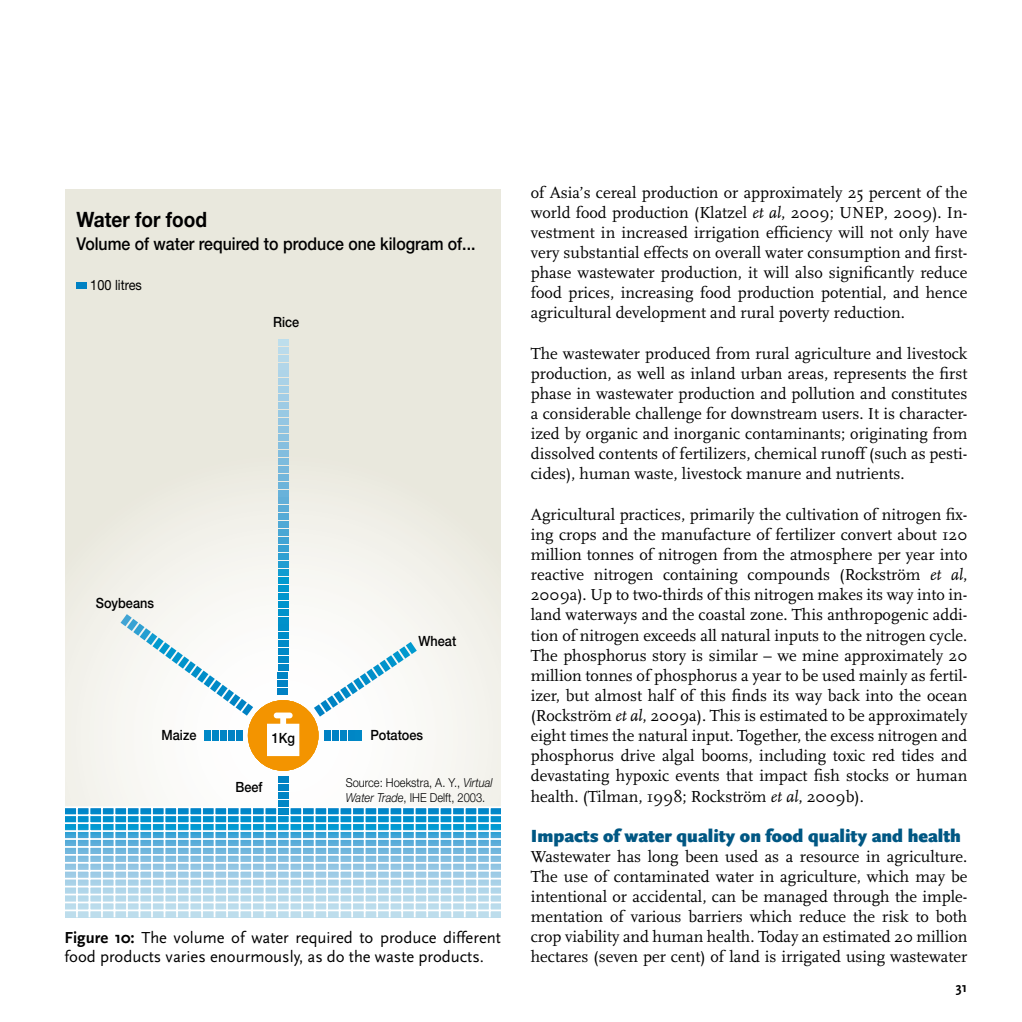
<style>
.page{position:relative;width:1022px;height:1022px;background:#fff}
.page>*{position:absolute;margin:0;border:0;box-sizing:border-box;transform-origin:0 0}
.t1{font:700 21.18px "Helvetica Neue LT Pro";color:#000;scale:.9 1}
.t2{font:900 18.38px "Scala Sans";color:#005783}
.t3{font:500 17.68px "Helvetica Neue LT Pro";color:#000;scale:.9 1}
.t4{font:16.62px/20.1px "Scala";color:#000;text-align:justify}
.t5{font:16.62px/19.2px "Scala Sans";color:#000}
.t6{font:500 14.17px "Helvetica Neue LT Pro";color:#000;scale:.9 1}
.t7{font:14.17px "Helvetica Neue LT Pro";color:#000;scale:.9 1}
.t8{font:700 14px "Scala Sans";color:#000}
.t9{font:300 12.42px/14.9px "Helvetica Neue LT Pro";color:#000;scale:.9 1}
.s1{font-style:italic}
.s2{font-weight:700}
</style>
<div class="page">
<div style="left:65px;top:190px;width:435px;height:617px;background:linear-gradient(to bottom,#e5e4d7,#f8f7f3)"></div>
<svg style="left:65px;top:808px;width:435px;height:109px;background:#7bbfe0"></svg>
<hr style="left:64px;top:909px;width:437px;height:2px;background:#fff">
<hr style="left:64px;top:901px;width:437px;height:2px;background:#fff">
<hr style="left:64px;top:894px;width:437px;height:1px;background:#fff">
<hr style="left:64px;top:886px;width:437px;height:1px;background:#fff">
<hr style="left:64px;top:878px;width:437px;height:1px;background:#fff">
<hr style="left:64px;top:870px;width:437px;height:2px;background:#fff">
<hr style="left:64px;top:862px;width:437px;height:2px;background:#fff">
<hr style="left:64px;top:854px;width:437px;height:2px;background:#fff">
<hr style="left:64px;top:846px;width:437px;height:2px;background:#fff">
<hr style="left:64px;top:838px;width:437px;height:2px;background:#fff">
<hr style="left:64px;top:830px;width:437px;height:2px;background:#fff">
<hr style="left:64px;top:822px;width:437px;height:2px;background:#fff">
<hr style="left:64px;top:814px;width:437px;height:2px;background:#fff">
<hr style="left:64px;top:806px;width:437px;height:2px;background:#fff">
<hr style="left:76px;top:807px;width:2px;height:110px;background:#fff">
<hr style="left:89px;top:807px;width:1px;height:110px;background:#fff">
<hr style="left:101px;top:807px;width:2px;height:110px;background:#fff">
<hr style="left:114px;top:807px;width:1px;height:110px;background:#fff">
<hr style="left:126px;top:807px;width:2px;height:110px;background:#fff">
<hr style="left:139px;top:807px;width:1px;height:110px;background:#fff">
<hr style="left:151px;top:807px;width:2px;height:110px;background:#fff">
<hr style="left:164px;top:807px;width:1px;height:110px;background:#fff">
<hr style="left:176px;top:807px;width:2px;height:110px;background:#fff">
<hr style="left:189px;top:807px;width:1px;height:110px;background:#fff">
<hr style="left:201px;top:807px;width:2px;height:110px;background:#fff">
<hr style="left:214px;top:807px;width:1px;height:110px;background:#fff">
<hr style="left:226px;top:807px;width:2px;height:110px;background:#fff">
<hr style="left:239px;top:807px;width:1px;height:110px;background:#fff">
<hr style="left:251px;top:807px;width:2px;height:110px;background:#fff">
<hr style="left:264px;top:807px;width:1px;height:110px;background:#fff">
<hr style="left:276px;top:807px;width:2px;height:110px;background:#fff">
<hr style="left:289px;top:807px;width:1px;height:110px;background:#fff">
<hr style="left:301px;top:807px;width:2px;height:110px;background:#fff">
<hr style="left:314px;top:807px;width:1px;height:110px;background:#fff">
<hr style="left:326px;top:807px;width:2px;height:110px;background:#fff">
<hr style="left:339px;top:807px;width:1px;height:110px;background:#fff">
<hr style="left:351px;top:807px;width:2px;height:110px;background:#fff">
<hr style="left:364px;top:807px;width:2px;height:110px;background:#fff">
<hr style="left:376px;top:807px;width:2px;height:110px;background:#fff">
<hr style="left:389px;top:807px;width:2px;height:110px;background:#fff">
<hr style="left:401px;top:807px;width:2px;height:110px;background:#fff">
<hr style="left:414px;top:807px;width:2px;height:110px;background:#fff">
<hr style="left:426px;top:807px;width:2px;height:110px;background:#fff">
<hr style="left:439px;top:807px;width:2px;height:110px;background:#fff">
<hr style="left:451px;top:807px;width:2px;height:110px;background:#fff">
<hr style="left:464px;top:807px;width:2px;height:110px;background:#fff">
<hr style="left:476px;top:807px;width:2px;height:110px;background:#fff">
<hr style="left:489px;top:807px;width:2px;height:110px;background:#fff">
<div style="left:278px;top:609px;width:10px;height:6px;background:#0093cb"></div>
<div style="left:278px;top:601px;width:10px;height:6px;background:#0094cc"></div>
<div style="left:278px;top:593px;width:10px;height:6px;background:#0096cd"></div>
<div style="left:278px;top:585px;width:10px;height:6px;background:#0098ce"></div>
<div style="left:278px;top:577px;width:10px;height:6px;background:#009acf"></div>
<div style="left:278px;top:569px;width:10px;height:6px;background:#119cd0"></div>
<div style="left:278px;top:561px;width:10px;height:6px;background:#239ed1"></div>
<div style="left:278px;top:553px;width:10px;height:6px;background:#2fa0d2"></div>
<div style="left:278px;top:546px;width:10px;height:6px;background:#39a2d3"></div>
<div style="left:278px;top:538px;width:10px;height:6px;background:#41a4d4"></div>
<div style="left:278px;top:530px;width:10px;height:6px;background:#49a7d4"></div>
<div style="left:278px;top:522px;width:10px;height:6px;background:#50a9d5"></div>
<div style="left:278px;top:514px;width:10px;height:6px;background:#56abd6"></div>
<div style="left:278px;top:506px;width:10px;height:6px;background:#5cadd7"></div>
<div style="left:278px;top:498px;width:11px;height:6px;background:#62afd8"></div>
<div style="left:278px;top:490px;width:11px;height:6px;background:#68b2da"></div>
<div style="left:278px;top:482px;width:11px;height:6px;background:#6db4da"></div>
<div style="left:278px;top:474px;width:11px;height:6px;background:#72b6db"></div>
<div style="left:278px;top:466px;width:11px;height:6px;background:#78b8dc"></div>
<div style="left:278px;top:458px;width:11px;height:6px;background:#7cbbdd"></div>
<div style="left:278px;top:450px;width:11px;height:6px;background:#82bdde"></div>
<div style="left:278px;top:442px;width:11px;height:6px;background:#86bfdf"></div>
<div style="left:278px;top:434px;width:11px;height:6px;background:#8bc2e0"></div>
<div style="left:278px;top:426px;width:11px;height:7px;background:#90c4e1"></div>
<div style="left:278px;top:419px;width:11px;height:6px;background:#94c6e2"></div>
<div style="left:278px;top:411px;width:11px;height:6px;background:#98c9e3"></div>
<div style="left:278px;top:403px;width:11px;height:6px;background:#9dcbe4"></div>
<div style="left:278px;top:395px;width:11px;height:6px;background:#a1cde6"></div>
<div style="left:278px;top:387px;width:11px;height:6px;background:#a5d0e7"></div>
<div style="left:278px;top:379px;width:11px;height:6px;background:#aad2e7"></div>
<div style="left:278px;top:371px;width:11px;height:6px;background:#aed4e8"></div>
<div style="left:278px;top:363px;width:11px;height:6px;background:#b2d6e9"></div>
<div style="left:278px;top:355px;width:11px;height:6px;background:#b6d9ea"></div>
<div style="left:278px;top:347px;width:11px;height:6px;background:#badbeb"></div>
<div style="left:278px;top:339px;width:11px;height:6px;background:#bddeec"></div>
<div style="left:278px;top:776px;width:11px;height:6px;background:#0081c3"></div>
<div style="left:278px;top:784px;width:11px;height:6px;background:#0082c4"></div>
<div style="left:278px;top:792px;width:11px;height:6px;background:#0084c4"></div>
<div style="left:278px;top:800px;width:11px;height:6px;background:#0086c5"></div>
<div style="left:278px;top:808px;width:11px;height:6px;background:#0088c6"></div>
<svg style="left:121px;top:614px;width:296px;height:157px"></svg>
<div style="left:77px;top:283px;width:10px;height:6px;background:#0081c3"></div>
<p class="t1" style="left:77px;top:206px;width:147px">Water for food</p>
<p class="t3" style="left:77px;top:233px;width:445px">Volume of water required to produce one kilogram of...</p>
<p class="t7" style="left:90px;top:276px;width:59px">100 litres</p>
<p class="t6" style="left:273px;top:314px;width:31px">Rice</p>
<p class="t6" style="left:96px;top:594px;width:66px">Soybeans</p>
<p class="t6" style="left:162px;top:726px;width:40px">Maize</p>
<p class="t6" style="left:272px;top:730px;width:27px">1Kg</p>
<p class="t6" style="left:236px;top:778px;width:32px">Beef</p>
<p class="t6" style="left:419px;top:632px;width:43px">Wheat</p>
<p class="t6" style="left:370px;top:726px;width:60px">Potatoes</p>
<p class="t9" style="left:346px;top:775px;width:165px">Source: Hoekstra, A. Y., <span class="s1">Virtual<br>Water Trade</span>, IHE Delft, 2003.</p>
<p class="t5" style="left:64px;top:928px;width:438px"><span class="s2">Figure 10:</span> The volume of water required to produce different food products varies enourmously, as do the waste products.</p>
<p class="t4" style="left:531px;top:182px;width:438px">of Asia’s cereal production or approximately 25 percent of the world food production (Klatzel <span class="s1">et al</span>, 2009; UNEP, 2009). In&shy;vestment in increased irrigation efficiency will not only have very substantial effects on overall water consumption and first&shy;phase wastewater production, it will also significantly reduce food prices, increasing food production potential, and hence agricultural development and rural poverty reduction.</p>
<p class="t4" style="left:531px;top:343px;width:438px">The wastewater produced from rural agriculture and livestock production, as well as inland urban areas, represents the first phase in wastewater production and pollution and constitutes a considerable challenge for downstream users. It is character&shy;ized by organic and inorganic contaminants; originating from dissolved contents of fertilizers, chemical runoff (such as pesti&shy;cides), human waste, livestock manure and nutrients.</p>
<p class="t4" style="left:531px;top:505px;width:438px">Agricultural practices, primarily the cultivation of nitrogen fix&shy;ing crops and the manufacture of fertilizer convert about 120 million tonnes of nitrogen from the atmosphere per year into reactive nitrogen containing compounds (Rockström <span class="s1">et al</span>, 2009a). Up to two-thirds of this nitrogen makes its way into in&shy;land waterways and the coastal zone. This anthropogenic addi&shy;tion of nitrogen exceeds all natural inputs to the nitrogen cycle.<br>The phosphorus story is similar – we mine approximately 20 million tonnes of phosphorus a year to be used mainly as fertil&shy;izer, but almost half of this finds its way back into the ocean (Rockström <span class="s1">et al</span>, 2009a). This is estimated to be approximately eight times the natural input. Together, the excess nitrogen and phosphorus drive algal booms, including toxic red tides and devastating hypoxic events that impact fish stocks or human health. (Tilman, 1998; Rockström <span class="s1">et al</span>, 2009b).</p>
<p class="t2" style="left:531px;top:826px;width:432px">Impacts of water quality on food quality and health</p>
<p class="t4" style="left:531px;top:847px;width:438px">Wastewater has long been used as a resource in agriculture.<br>The use of contaminated water in agriculture, which may be intentional or accidental, can be managed through the imple&shy;mentation of various barriers which reduce the risk to both crop viability and human health. Today an estimated 20 million hectares (seven per cent) of land is irrigated using wastewater</p>
<p class="t8" style="left:956px;top:980px;width:13px">31</p>
</div>
